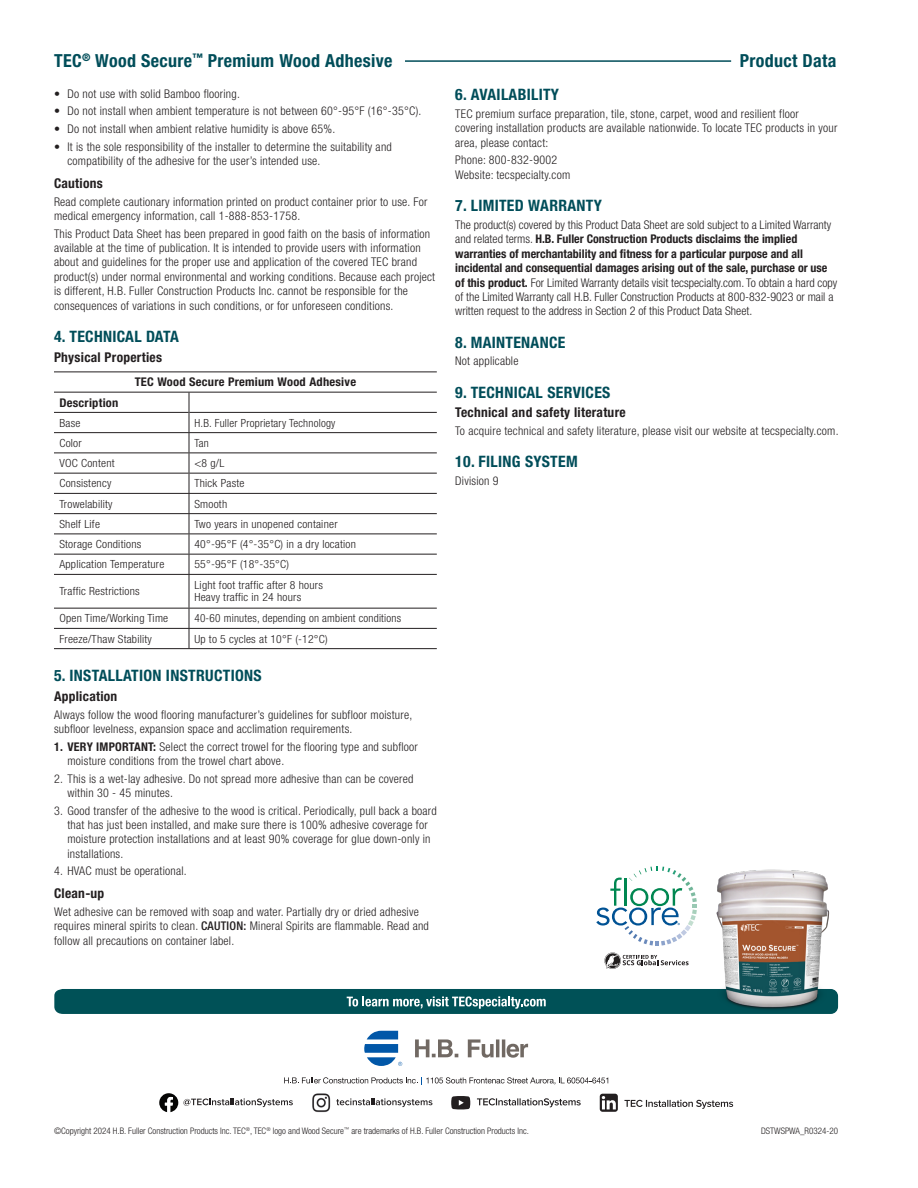
<style>
.page{position:relative;width:918px;height:1188px;background:#fff}
.page>*{position:absolute;margin:0;border:0;box-sizing:border-box;transform-origin:0 0}
.t1{font:700 condensed 18px "Helvetica Neue LT Std";letter-spacing:.02em;color:#004d59}
.Subhead{font:700 condensed 15.75px "Helvetica Neue LT Std";letter-spacing:.02em;color:#004d59}
.Subhead_Black{font:700 condensed 13.5px "Helvetica Neue LT Std";letter-spacing:.02em;color:#231f20}
.Body{font:300 condensed 12px/14.4px "Helvetica Neue LT Std";letter-spacing:.02em;color:#231f20}
.Body-2{font:300 condensed 12px/14.4px "Helvetica Neue LT Std";color:#231f20}
.Subhead_Black-2{font:300 condensed 12px/14.4px "Helvetica Neue LT Std";letter-spacing:.02em;color:#231f20}
.t2{font:700 condensed 12px "Helvetica Neue LT Std";letter-spacing:.02em;color:#231f20;scale:1.04 1}
.t3{font:300 condensed 11.25px "Helvetica Neue LT Std";letter-spacing:.02em;color:#231f20;scale:1.04 1}
.t4{font:300 condensed 11.25px "Helvetica Neue LT Std";letter-spacing:.02em;color:#231f20}
.t5{font:300 condensed 9px "Helvetica Neue LT Std";color:#231f20}
.s1{font-weight:700}
.s2{font-weight:500}
</style>
<div class="page">
<svg style="left:284px;top:1077px;width:324px;height:8px"></svg>
<svg style="left:54px;top:989px;width:780px;height:25px"></svg>
<svg style="left:600px;top:1094px;width:18px;height:18px"></svg>
<svg style="left:624px;top:1100px;width:109px;height:9px"></svg>
<svg style="left:159px;top:1093px;width:134px;height:19px"></svg>
<svg style="left:477px;top:1098px;width:104px;height:9px"></svg>
<svg style="left:451px;top:1096px;width:19px;height:13px"></svg>
<svg style="left:336px;top:1098px;width:96px;height:9px"></svg>
<img style="left:312px;top:1093px;width:19px;height:20px">
<svg style="left:415px;top:1039px;width:113px;height:19px"></svg>
<svg style="left:364px;top:1031px;width:38px;height:35px"></svg>
<hr style="left:54px;top:372px;width:135px;height:1px;background:#231f20">
<hr style="left:189px;top:372px;width:248px;height:1px;background:#231f20">
<hr style="left:54px;top:392px;width:135px;height:1px;background:#231f20">
<hr style="left:189px;top:392px;width:248px;height:1px;background:#231f20">
<hr style="left:54px;top:412px;width:135px;height:1px;background:#231f20">
<hr style="left:189px;top:412px;width:248px;height:1px;background:#231f20">
<hr style="left:189px;top:432px;width:248px;height:1px;background:#231f20">
<hr style="left:189px;top:453px;width:248px;height:1px;background:#231f20">
<hr style="left:54px;top:473px;width:135px;height:1px;background:#231f20">
<hr style="left:189px;top:473px;width:248px;height:1px;background:#231f20">
<svg style="left:189px;top:393px;width:1px;height:181px"></svg>
<hr style="left:189px;top:575px;width:1px;height:33px;background:#231f20">
<svg style="left:189px;top:609px;width:1px;height:39px"></svg>
<hr style="left:54px;top:432px;width:135px;height:1px;background:#231f20">
<hr style="left:54px;top:453px;width:135px;height:1px;background:#231f20">
<hr style="left:54px;top:493px;width:135px;height:1px;background:#231f20">
<hr style="left:189px;top:493px;width:248px;height:1px;background:#231f20">
<hr style="left:54px;top:513px;width:135px;height:1px;background:#231f20">
<hr style="left:189px;top:513px;width:248px;height:1px;background:#231f20">
<hr style="left:54px;top:534px;width:135px;height:1px;background:#231f20">
<hr style="left:189px;top:534px;width:248px;height:1px;background:#231f20">
<hr style="left:54px;top:554px;width:135px;height:1px;background:#231f20">
<hr style="left:189px;top:554px;width:248px;height:1px;background:#231f20">
<hr style="left:54px;top:574px;width:135px;height:1px;background:#231f20">
<hr style="left:189px;top:574px;width:248px;height:1px;background:#231f20">
<hr style="left:54px;top:608px;width:135px;height:1px;background:#231f20">
<hr style="left:189px;top:608px;width:248px;height:1px;background:#231f20">
<hr style="left:54px;top:628px;width:135px;height:1px;background:#231f20">
<hr style="left:189px;top:628px;width:248px;height:1px;background:#231f20">
<hr style="left:54px;top:648px;width:135px;height:1px;background:#231f20">
<hr style="left:189px;top:648px;width:248px;height:1px;background:#231f20">
<hr style="left:405px;top:60px;width:326px;height:2px;background:#004d59">
<img style="left:709px;top:869px;width:129px;height:144px">
<svg style="left:596px;top:866px;width:101px;height:80px"></svg>
<svg style="left:604px;top:952px;width:85px;height:17px"></svg>
<p class="t1" style="left:54px;top:50px;width:340px">TEC<sup>®</sup> Wood Secure<sup>™</sup> Premium Wood Adhesive</p>
<p class="t1" style="left:740px;top:50px;width:98px">Product Data</p>
<p class="Body" style="left:54px;top:86px;width:188px">• Do not use with solid Bamboo flooring.</p>
<p class="Body" style="left:54px;top:104px;width:369px">• Do not install when ambient temperature is not between 60°-95°F (16°-35°C).</p>
<p class="Body" style="left:54px;top:121px;width:283px">• Do not install when ambient relative humidity is above 65%.</p>
<p class="Body" style="left:68px;top:139px;width:326px;text-indent:-14px">• It is the sole responsibility of the installer to determine the suitability and compatibility of the adhesive for the user’s intended use.</p>
<p class="Subhead_Black" style="left:54px;top:175px;width:50px">Cautions</p>
<p class="Body" style="left:54px;top:194px;width:375px">Read complete cautionary information printed on product container prior to use. For medical emergency information, call 1-888-853-1758.</p>
<p class="Body" style="left:54px;top:226px;width:383px">This Product Data Sheet has been prepared in good faith on the basis of information available at the time of publication. It is intended to provide users with information about and guidelines for the proper use and application of the covered TEC brand product(s) under normal environmental and working conditions. Because each project is different, H.B. Fuller Construction Products Inc. cannot be responsible for the consequences of variations in such conditions, or for unforeseen conditions.</p>
<p class="Subhead" style="left:54px;top:327px;width:126px">4. TECHNICAL DATA</p>
<p class="Subhead_Black" style="left:54px;top:349px;width:110px">Physical Properties</p>
<p class="t2" style="left:135px;top:375px;width:214px">TEC Wood Secure Premium Wood Adhesive</p>
<p class="t2" style="left:59px;top:395px;width:58px">Description</p>
<p class="t3" style="left:59px;top:416px;width:22px">Base</p>
<p class="t4" style="left:194px;top:416px;width:143px">H.B. Fuller Proprietary Technology</p>
<p class="t3" style="left:59px;top:436px;width:23px">Color</p>
<p class="t4" style="left:194px;top:436px;width:16px">Tan</p>
<p class="t3" style="left:59px;top:457px;width:55px">VOC Content</p>
<p class="t3" style="left:194px;top:457px;width:30px">&lt;8 g/L</p>
<p class="t3" style="left:59px;top:477px;width:51px">Consistency</p>
<p class="t3" style="left:194px;top:477px;width:50px">Thick Paste</p>
<p class="t3" style="left:59px;top:497px;width:53px">Trowelability</p>
<p class="t3" style="left:194px;top:497px;width:33px">Smooth</p>
<p class="t3" style="left:59px;top:517px;width:41px">Shelf Life</p>
<p class="t3" style="left:194px;top:517px;width:139px">Two years in unopened container</p>
<p class="t3" style="left:59px;top:538px;width:80px">Storage Conditions</p>
<p class="t3" style="left:194px;top:538px;width:157px">40°-95°F (4°-35°C) in a dry location</p>
<p class="t3" style="left:59px;top:558px;width:102px">Application Temperature</p>
<p class="t3" style="left:194px;top:558px;width:93px">55°-95°F (18°-35°C)</p>
<p class="t3" style="left:59px;top:585px;width:79px">Traffic Restrictions</p>
<p class="t3" style="left:194px;top:579px;width:125px">Light foot traffic after 8 hours</p>
<p class="t3" style="left:194px;top:591px;width:104px">Heavy traffic in 24 hours</p>
<p class="t3" style="left:59px;top:612px;width:106px">Open Time/Working Time</p>
<p class="t4" style="left:194px;top:612px;width:208px">40-60 minutes, depending on ambient conditions</p>
<p class="t3" style="left:59px;top:632px;width:91px">Freeze/Thaw Stability</p>
<p class="t3" style="left:194px;top:632px;width:130px">Up to 5 cycles at 10°F (-12°C)</p>
<p class="Subhead" style="left:54px;top:666px;width:209px">5. INSTALLATION INSTRUCTIONS</p>
<p class="Subhead_Black" style="left:54px;top:688px;width:65px">Application</p>
<p class="Subhead_Black-2" style="left:54px;top:707px;width:360px">Always follow the wood flooring manufacturer’s guidelines for subfloor moisture, subfloor levelness, expansion space and acclimation requirements.</p>
<p class="Body" style="left:68px;top:739px;width:352px;text-indent:-14px"><span class="s1">1. VERY IMPORTANT:</span> Select the correct trowel for the flooring type and subfloor moisture conditions from the trowel chart above.</p>
<p class="Body" style="left:68px;top:771px;width:347px;text-indent:-14px">2. This is a wet-lay adhesive. Do not spread more adhesive than can be covered within 30 - 45 minutes.</p>
<p class="Body" style="left:68px;top:803px;width:371px;text-indent:-14px">3. Good transfer of the adhesive to the wood is critical. Periodically, pull back a board that has just been installed, and make sure there is 100% adhesive coverage for moisture protection installations and at least 90% coverage for glue down-only in installations.</p>
<p class="Body" style="left:54px;top:864px;width:134px">4. HVAC must be operational.</p>
<p class="Subhead_Black" style="left:54px;top:885px;width:52px">Clean-up</p>
<p class="Body" style="left:54px;top:905px;width:376px">Wet adhesive can be removed with soap and water. Partially dry or dried adhesive requires mineral spirits to clean. <span class="s2">CAUTION:</span> Mineral Spirits are flammable. Read and follow all precautions on container label.</p>
<p class="Subhead" style="left:455px;top:85px;width:105px">6. AVAILABILITY</p>
<p class="Body" style="left:455px;top:107px;width:384px">TEC premium surface preparation, tile, stone, carpet, wood and resilient floor covering installation products are available nationwide. To locate TEC products in your area, please contact:</p>
<p class="Body" style="left:455px;top:153px;width:117px">Phone: 800-832-9002<br>Website: tecspecialty.com</p>
<p class="Subhead" style="left:455px;top:196px;width:148px">7. LIMITED WARRANTY</p>
<p class="Body-2" style="left:455px;top:217px;width:384px">The product(s) covered by this Product Data Sheet are sold subject to a Limited Warranty and related terms. <span class="s1">H.B. Fuller Construction Products disclaims the implied warranties of merchantability and fitness for a particular purpose and all incidental and consequential damages arising out of the sale, purchase or use of this product.</span> For Limited Warranty details visit tecspecialty.com. To obtain a hard copy of the Limited Warranty call H.B. Fuller Construction Products at 800-832-9023 or mail a written request to the address in Section 2 of this Product Data Sheet.</p>
<p class="Subhead" style="left:455px;top:333px;width:112px">8. MAINTENANCE</p>
<p class="Body" style="left:455px;top:354px;width:65px">Not applicable</p>
<p class="Subhead" style="left:455px;top:383px;width:157px">9. TECHNICAL SERVICES</p>
<p class="Subhead_Black" style="left:455px;top:404px;width:172px">Technical and safety literature</p>
<p class="Body" style="left:455px;top:423px;width:385px">To acquire technical and safety literature, please visit our website at tecspecialty.com.</p>
<p class="Subhead" style="left:455px;top:452px;width:124px">10. FILING SYSTEM</p>
<p class="Body" style="left:455px;top:473px;width:45px">Division 9</p>
<p class="t5" style="left:54px;top:1126px;width:476px">©Copyright 2024 H.B. Fuller Construction Products Inc. TEC<sup>®</sup>, TEC<sup>®</sup> logo and Wood Secure<sup>™</sup> are trademarks of H.B. Fuller Construction Products Inc.</p>
<p class="t5" style="left:761px;top:1126px;width:79px">DSTWSPWA_R0324-20</p>
</div>
